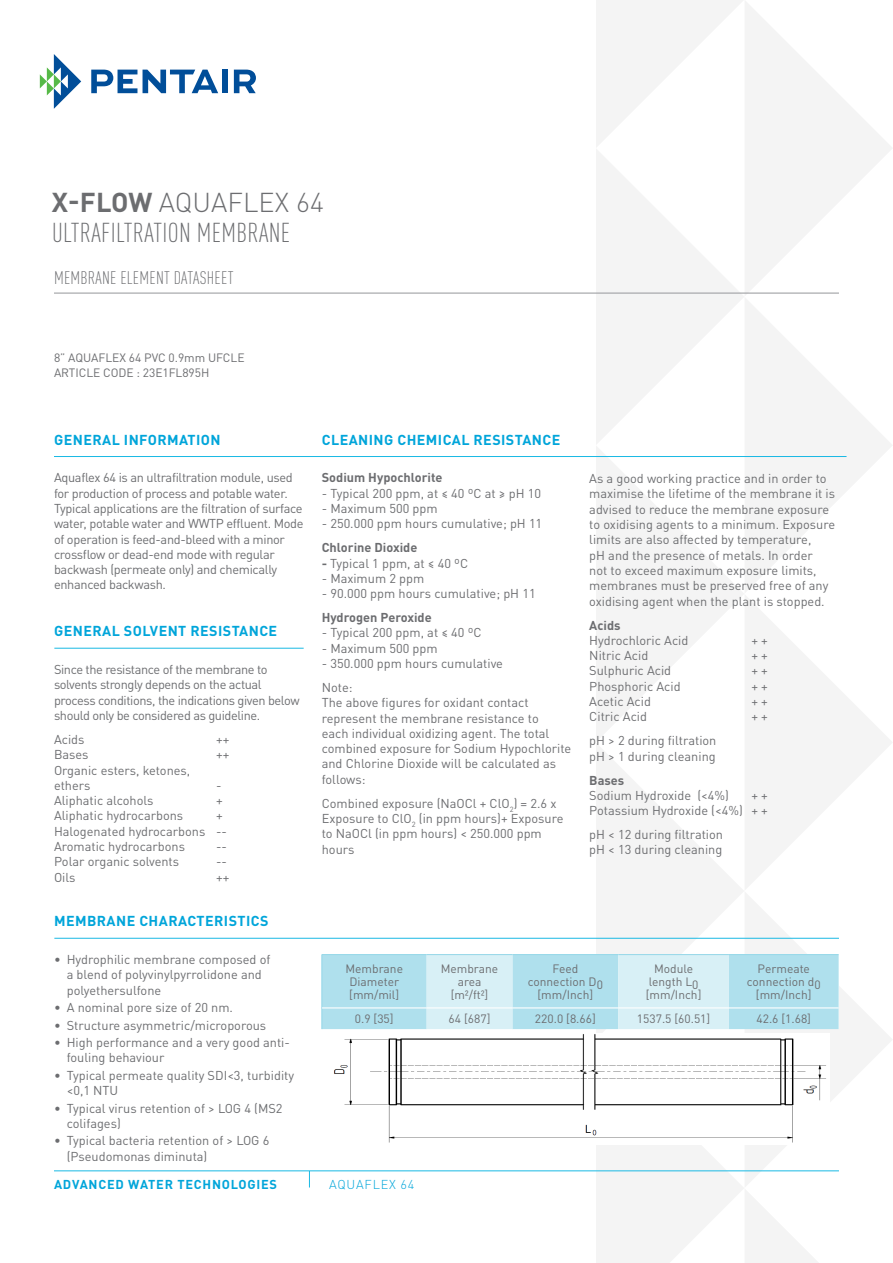
<style>
.page{position:relative;width:893px;height:1263px;background:#fff}
.page>*{position:absolute;margin:0;border:0;box-sizing:border-box;transform-origin:0 0}
.BrandedProductLine_T{font:300 condensed 27px "DIN Pro";letter-spacing:.01em;color:#6c6d70}
.BrandedProductLine_T-2{font:300 27px "DIN Pro";color:#6c6d70}
.C_TitleSection{font:300 condensed 18px "DIN Pro";letter-spacing:.01em;color:#6c6d70}
.C_SubTitleBodyCopy{font:700 14.25px "DIN Pro";letter-spacing:.03em;color:#00a5da}
.C_BodyCopy{font:12.75px/15.3px "DIN Pro";color:#6c6d70}
.C_BodyCopy-2{font:12.75px/15.3px "DIN Pro";letter-spacing:-.025em;color:#6c6d70}
.C_BodyCopy-3{font:12.75px/15.3px "DIN Pro";letter-spacing:-.03em;color:#6c6d70}
.C_BodyCopy-4{font:700 12.75px "DIN Pro";color:#6c6d70}
.t1{font:700 12.75px "DIN Pro";letter-spacing:.06em;color:#00a5da}
.t2{font:300 12.75px "DIN Pro";letter-spacing:.06em;color:#00a5da}
.B_LegalLine{font:12px/12.8px "DIN Pro";color:#6c6d70;text-align:center}
.s1{font-weight:700}
</style>
<div class="page">
<svg style="left:596px;top:0;width:296px;height:148px"></svg>
<svg style="left:596px;top:148px;width:296px;height:297px"></svg>
<svg style="left:596px;top:445px;width:296px;height:297px"></svg>
<svg style="left:596px;top:742px;width:296px;height:430px"></svg>
<svg style="left:596px;top:1039px;width:237px;height:224px;fill:#f4f4f4"></svg>
<hr style="left:54px;top:1170px;width:785px;height:1px;background:#19b9e4">
<svg style="left:309px;top:1171px;width:1px;height:16px"></svg>
<svg style="left:40px;top:54px;width:41px;height:55px"></svg>
<svg style="left:91px;top:70px;width:46px;height:23px"></svg>
<svg style="left:143px;top:70px;width:75px;height:23px"></svg>
<div style="left:222px;top:70px;width:6px;height:23px;background:#014e99"></div>
<svg style="left:234px;top:70px;width:22px;height:23px"></svg>
<img style="left:333px;top:1033px;width:497px;height:112px">
<hr style="left:54px;top:293px;width:785px;height:1px;background:#95979a">
<hr style="left:54px;top:456px;width:792px;height:1px;background:#19b9e4">
<svg style="left:322px;top:954px;width:517px;height:75px;background:#bee6f0"></svg>
<hr style="left:322px;top:1007px;width:105px;height:1px;background:#fff">
<hr style="left:427px;top:1007px;width:85px;height:1px;background:#fff">
<hr style="left:512px;top:1007px;width:106px;height:1px;background:#fff">
<hr style="left:618px;top:1007px;width:111px;height:1px;background:#fff">
<hr style="left:729px;top:1007px;width:110px;height:1px;background:#fff">
<hr style="left:54px;top:938px;width:785px;height:1px;background:#19b9e4">
<hr style="left:54px;top:648px;width:250px;height:1px;background:#19b9e4">
<p class="BrandedProductLine_T-2" style="left:52px;top:182px;width:274px"><span class="s1">X-FLOW</span> AQUAFLEX 64</p>
<p class="BrandedProductLine_T" style="left:52px;top:214px;width:240px">ULTRAFILTRATION MEMBRANE</p>
<p class="C_TitleSection" style="left:54px;top:265px;width:181px">MEMBRANE ELEMENT DATASHEET</p>
<p class="B_LegalLine" style="left:54px;top:349px;width:192px;line-height:15px;text-align:left">8” AQUAFLEX 64 PVC 0.9mm UFCLE<br>ARTICLE CODE : 23E1FL895H</p>
<p class="C_SubTitleBodyCopy" style="left:54px;top:428px;width:168px">GENERAL INFORMATION</p>
<p class="C_BodyCopy-2" style="left:54px;top:469px;width:251px">Aquaflex 64 is an ultrafiltration module, used for production of process and potable water.<br>Typical applications are the filtration of surface water, potable water and WWTP effluent. Mode of operation is feed-and-bleed with a minor crossflow or dead-end mode with regular backwash (permeate only) and chemically enhanced backwash.</p>
<p class="C_SubTitleBodyCopy" style="left:54px;top:619px;width:225px">GENERAL SOLVENT RESISTANCE</p>
<p class="C_BodyCopy-3" style="left:54px;top:660px;width:247px">Since the resistance of the membrane to solvents strongly depends on the actual process conditions, the indications given below should only be considered as guideline.</p>
<p class="C_BodyCopy" style="left:54px;top:730px;width:32px">Acids</p>
<p class="C_BodyCopy" style="left:216px;top:730px;width:15px">++</p>
<p class="C_BodyCopy" style="left:54px;top:746px;width:36px">Bases</p>
<p class="C_BodyCopy" style="left:216px;top:746px;width:15px">++</p>
<p class="C_BodyCopy" style="left:54px;top:761px;width:138px">Organic esters, ketones, ethers</p>
<p class="C_BodyCopy" style="left:216px;top:776px;width:7px">-</p>
<p class="C_BodyCopy" style="left:54px;top:791px;width:101px">Aliphatic alcohols</p>
<p class="C_BodyCopy" style="left:216px;top:791px;width:8px">+</p>
<p class="C_BodyCopy" style="left:54px;top:807px;width:131px">Aliphatic hydrocarbons</p>
<p class="C_BodyCopy" style="left:54px;top:807px;width:174px;text-indent:162px">+<br>Halogenated hydrocarbons --<br>Aromatic hydrocarbons</p>
<p class="C_BodyCopy" style="left:216px;top:837px;width:12px">--</p>
<p class="C_BodyCopy" style="left:54px;top:853px;width:127px">Polar organic solvents</p>
<p class="C_BodyCopy" style="left:216px;top:853px;width:12px">--</p>
<p class="C_BodyCopy" style="left:54px;top:868px;width:23px">Oils</p>
<p class="C_BodyCopy" style="left:216px;top:868px;width:15px">++</p>
<p class="C_SubTitleBodyCopy" style="left:54px;top:909px;width:216px">MEMBRANE CHARACTERISTICS</p>
<p class="C_BodyCopy" style="left:67px;top:951px;width:205px;text-indent:-13px">• Hydrophilic membrane composed of a blend of polyvinylpyrrolidone and polyethersulfone</p>
<p class="C_BodyCopy" style="left:54px;top:999px;width:181px">• A nominal pore size of 20 nm.</p>
<p class="C_BodyCopy" style="left:54px;top:1016px;width:214px">• Structure asymmetric/microporous</p>
<p class="C_BodyCopy" style="left:67px;top:1033px;width:225px;text-indent:-13px">• High performance and a very good anti&shy;fouling behaviour</p>
<p class="C_BodyCopy" style="left:67px;top:1066px;width:229px;text-indent:-13px">• Typical permeate quality SDI&lt;3, turbidity &lt;0,1 NTU</p>
<p class="C_BodyCopy" style="left:67px;top:1099px;width:217px;text-indent:-13px">• Typical virus retention of &gt; LOG 4 (MS2 colifages)</p>
<p class="C_BodyCopy" style="left:67px;top:1132px;width:204px;text-indent:-13px">• Typical bacteria retention of &gt; LOG 6 (Pseudomonas diminuta)</p>
<p class="C_SubTitleBodyCopy" style="left:322px;top:428px;width:240px">CLEANING CHEMICAL RESISTANCE</p>
<p class="C_BodyCopy-4" style="left:322px;top:467px;width:122px">Sodium Hypochlorite</p>
<p class="C_BodyCopy" style="left:322px;top:484px;width:221px">- Typical 200 ppm, at ≤ 40 ºC at ≥ pH 10</p>
<p class="C_BodyCopy" style="left:322px;top:499px;width:117px">- Maximum 500 ppm</p>
<p class="C_BodyCopy" style="left:322px;top:515px;width:222px">- 250.000 ppm hours cumulative; pH 11</p>
<p class="C_BodyCopy-4" style="left:322px;top:537px;width:97px">Chlorine Dioxide</p>
<p class="C_BodyCopy" style="left:322px;top:554px;width:148px"><span class="s1">-</span> Typical 1 ppm, at ≤ 40 ºC</p>
<p class="C_BodyCopy" style="left:322px;top:569px;width:104px">- Maximum 2 ppm</p>
<p class="C_BodyCopy" style="left:322px;top:585px;width:215px">- 90.000 ppm hours cumulative; pH 11</p>
<p class="C_BodyCopy-4" style="left:322px;top:607px;width:112px">Hydrogen Peroxide</p>
<p class="C_BodyCopy" style="left:322px;top:624px;width:161px">- Typical 200 ppm, at ≤ 40 ºC</p>
<p class="C_BodyCopy" style="left:322px;top:639px;width:117px">- Maximum 500 ppm</p>
<p class="C_BodyCopy" style="left:322px;top:654px;width:183px">- 350.000 ppm hours cumulative</p>
<p class="C_BodyCopy" style="left:322px;top:678px;width:251px">Note:<br>The above figures for oxidant contact represent the membrane resistance to<br>each individual oxidizing agent. The total combined exposure for Sodium Hypochlorite and Chlorine Dioxide will be calculated as follows:</p>
<p class="C_BodyCopy" style="left:322px;top:794px;width:243px">Combined exposure (NaOCl + ClO<sub>2</sub>) = 2.6 x<br>Exposure to ClO<sub>2</sub> (in ppm hours)+ Exposure to NaOCl (in ppm hours) &lt; 250.000 ppm hours</p>
<p class="C_BodyCopy" style="left:589px;top:470px;width:247px">As a good working practice and in order to maximise the lifetime of the membrane it is advised to reduce the membrane exposure to oxidising agents to a minimum. Exposure limits are also affected by temperature,<br>pH and the presence of metals. In order<br>not to exceed maximum exposure limits, membranes must be preserved free of any oxidising agent when the plant is stopped.</p>
<p class="C_BodyCopy" style="left:589px;top:616px;width:101px"><span class="s1">Acids<br></span>Hydrochloric Acid</p>
<p class="C_BodyCopy" style="left:751px;top:631px;width:18px">+ +</p>
<p class="C_BodyCopy" style="left:589px;top:647px;width:60px">Nitric Acid</p>
<p class="C_BodyCopy" style="left:751px;top:647px;width:18px">+ +</p>
<p class="C_BodyCopy" style="left:589px;top:662px;width:83px">Sulphuric Acid</p>
<p class="C_BodyCopy" style="left:751px;top:662px;width:18px">+ +</p>
<p class="C_BodyCopy" style="left:589px;top:677px;width:93px">Phosphoric Acid</p>
<p class="C_BodyCopy" style="left:751px;top:677px;width:18px">+ +</p>
<p class="C_BodyCopy" style="left:589px;top:692px;width:63px">Acetic Acid</p>
<p class="C_BodyCopy" style="left:751px;top:692px;width:18px">+ +</p>
<p class="C_BodyCopy" style="left:589px;top:708px;width:59px">Citric Acid</p>
<p class="C_BodyCopy" style="left:751px;top:708px;width:18px">+ +</p>
<p class="C_BodyCopy" style="left:589px;top:732px;width:129px">pH &gt; 2 during filtration pH &gt; 1 during cleaning</p>
<p class="C_BodyCopy" style="left:589px;top:771px;width:141px"><span class="s1">Bases<br></span>Sodium Hydroxide (&lt;4%)</p>
<p class="C_BodyCopy" style="left:589px;top:786px;width:180px;text-align:right">+ +<br>Potassium Hydroxide (&lt;4%) + +</p>
<p class="C_BodyCopy" style="left:589px;top:825px;width:135px">pH &lt; 12 during filtration pH &lt; 13 during cleaning</p>
<p class="B_LegalLine" style="left:345px;top:961px;width:59px">Membrane</p>
<p class="B_LegalLine" style="left:349px;top:974px;width:51px">Diameter</p>
<p class="B_LegalLine" style="left:349px;top:987px;width:51px">[mm/mil]</p>
<p class="B_LegalLine" style="left:441px;top:961px;width:59px">Membrane</p>
<p class="B_LegalLine" style="left:451px;top:974px;width:39px">area [m²/ft²]</p>
<p class="B_LegalLine" style="left:552px;top:961px;width:27px">Feed</p>
<p class="B_LegalLine" style="left:528px;top:974px;width:77px">connection D0 [mm/Inch]</p>
<p class="B_LegalLine" style="left:646px;top:961px;width:57px">Module length L0 [mm/Inch]</p>
<p class="B_LegalLine" style="left:747px;top:961px;width:75px">Permeate connection d0 [mm/Inch]</p>
<p class="B_LegalLine" style="left:355px;top:1011px;width:40px">0.9 [35]</p>
<p class="B_LegalLine" style="left:449px;top:1011px;width:43px">64 [687]</p>
<p class="B_LegalLine" style="left:535px;top:1011px;width:62px">220.0 [8.66]</p>
<p class="B_LegalLine" style="left:637px;top:1011px;width:75px">1537.5 [60.51]</p>
<p class="B_LegalLine" style="left:756px;top:1011px;width:56px">42.6 [1.68]</p>
<p class="t1" style="left:54px;top:1174px;width:224px">ADVANCED WATER TECHNOLOGIES</p>
<p class="t2" style="left:329px;top:1174px;width:87px">AQUAFLEX 64</p>
</div>
